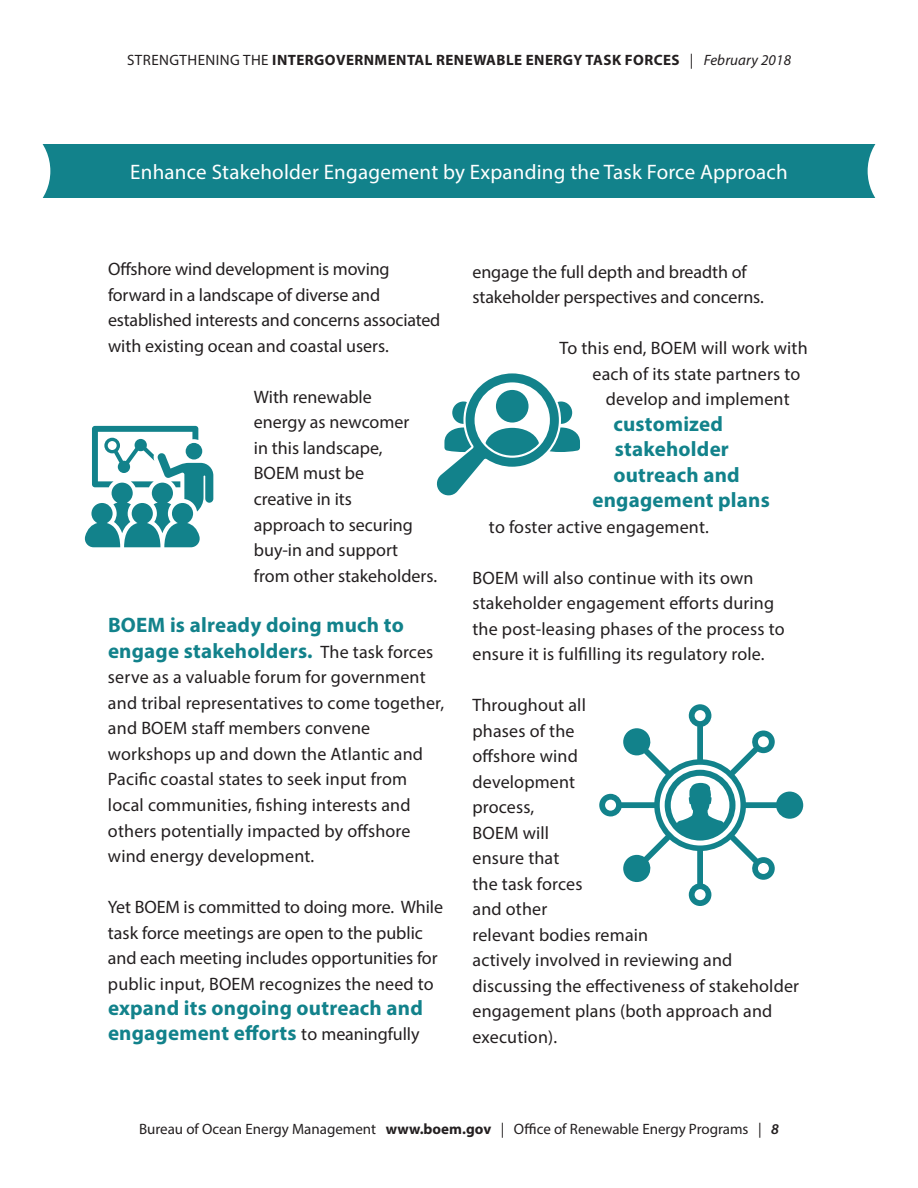
<style>
.page{position:relative;width:918px;height:1188px;background:#fff}
.page>*{position:absolute;margin:0;border:0;box-sizing:border-box;transform-origin:0 0}
.t1{font:700 21px/25.5px "Myriad Pro";letter-spacing:.01em;color:#12828b}
.t2{font:21px "Myriad Pro";letter-spacing:.01em;color:#fff}
.t3{font:18px/25.5px "Myriad Pro";letter-spacing:.01em;color:#231f20}
.t4{font:18px/25.5px "Myriad Pro";letter-spacing:-.01em;color:#231f20}
.t5{font:15px "Myriad Pro";color:#231f20}
.t6{font:700 15px "Myriad Pro";letter-spacing:.03em;color:#231f20}
.s1{font-weight:400}
.s2{font-weight:400;font-style:italic}
.s3{font-weight:400;font-size:18px;color:#231f20}
.s4{font-weight:700}
.s5{font-weight:600;font-style:italic}
</style>
<div class="page">
<div style="left:0;top:145px;width:917px;height:53px;background:#12828b"></div>
<div style="left:0;top:144px;width:50px;height:54px;background:#fff"></div>
<div style="left:868px;top:144px;width:49px;height:54px;background:#fff"></div>
<svg style="left:436px;top:373px;width:144px;height:123px"></svg>
<svg style="left:84px;top:426px;width:129px;height:121px"></svg>
<svg style="left:599px;top:704px;width:204px;height:202px"></svg>
<p class="t6" style="left:127px;top:50px;width:665px"><span class="s1">STRENGTHENING THE</span> INTERGOVERNMENTAL RENEWABLE ENERGY TASK FORCES <span class="s1">|</span> <span class="s2">February 2018</span></p>
<p class="t2" style="left:130px;top:159px;width:659px">Enhance Stakeholder Engagement by Expanding the Task Force Approach</p>
<p class="t4" style="left:108px;top:256px;width:334px">Offshore wind development is moving forward in a landscape of diverse and established interests and concerns associated with existing ocean and coastal users.</p>
<p class="t3" style="left:254px;top:384px;width:185px">With renewable<br>energy as newcomer<br>in this landscape,<br>BOEM must be<br>creative in its<br>approach to securing buy-in and support from other stakeholders.</p>
<p class="t1" style="left:108px;top:612px;width:327px">BOEM is already doing much to engage stakeholders. <span class="s3">The task forces</span></p>
<p class="t3" style="left:108px;top:664px;width:338px">serve as a valuable forum for government and tribal representatives to come together, and BOEM staff members convene workshops up and down the Atlantic and Pacific coastal states to seek input from local communities, fishing interests and others potentially impacted by offshore wind energy development.</p>
<p class="t3" style="left:108px;top:894px;width:337px">Yet BOEM is committed to doing more. While task force meetings are open to the public and each meeting includes opportunities for public input, BOEM recognizes the need to</p>
<p class="t1" style="left:108px;top:994px;width:316px">expand its ongoing outreach and engagement efforts <span class="s3">to meaningfully</span></p>
<p class="t3" style="left:473px;top:259px;width:293px">engage the full depth and breadth of stakeholder perspectives and concerns.</p>
<p class="t3" style="left:559px;top:335px;width:250px">To this end, BOEM will work with</p>
<p class="t3" style="left:592px;top:361px;width:209px">each of its state partners to</p>
<p class="t3" style="left:606px;top:386px;width:185px">develop and implement</p>
<p class="t1" style="left:614px;top:410px;width:111px">customized</p>
<p class="t1" style="left:615px;top:436px;width:115px">stakeholder</p>
<p class="t1" style="left:614px;top:461px;width:128px">outreach and</p>
<p class="t1" style="left:592px;top:487px;width:179px">engagement plans</p>
<p class="t3" style="left:489px;top:514px;width:221px">to foster active engagement.</p>
<p class="t3" style="left:472px;top:565px;width:314px">BOEM will also continue with its own stakeholder engagement efforts during the post-leasing phases of the process to ensure it is fulfilling its regulatory role.</p>
<p class="t3" style="left:472px;top:692px;width:328px">Throughout all<br>phases of the<br>offshore wind<br>development<br>process,<br>BOEM will<br>ensure that<br>the task forces<br>and other<br>relevant bodies remain<br>actively involved in reviewing and discussing the effectiveness of stakeholder engagement plans (both approach and execution).</p>
<p class="t5" style="left:139px;top:1120px;width:641px">Bureau of Ocean Energy Management <span class="s4">www.boem.gov</span> | Office of Renewable Energy Programs | <span class="s5">8</span></p>
</div>
